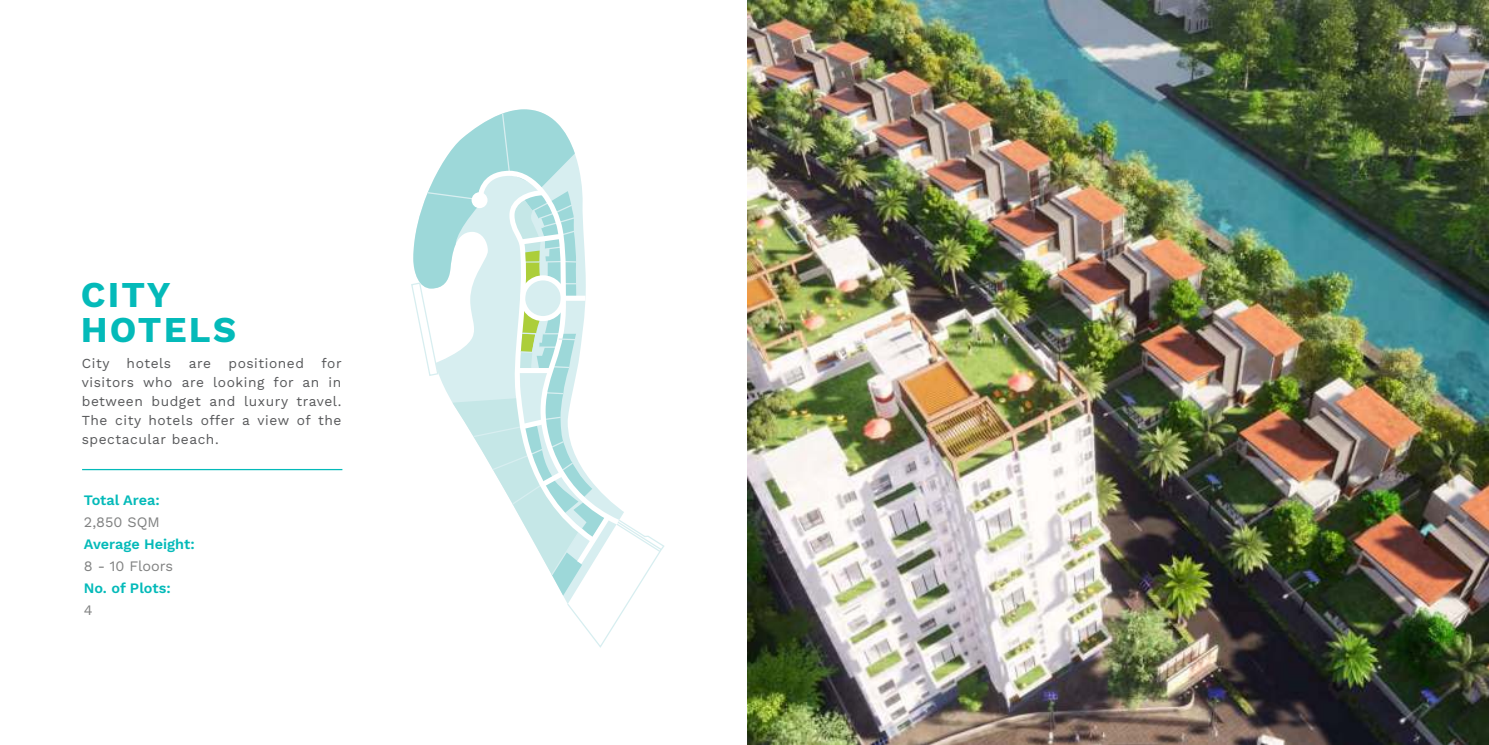
<style>
.page{position:relative;width:1489px;height:745px;background:#fff}
.page>*{position:absolute;margin:0;border:0;box-sizing:border-box;transform-origin:0 0}
.t1{font:700 36.38px/34.5px "Work Sans";letter-spacing:.06em;color:#04bab9}
.t2{font:600 14.5px "Work Sans";color:#04bab9}
.t3{font:14.5px "Work Sans";color:#808181}
.t4{font:13.75px/19.1px "Work Sans";letter-spacing:.04em;color:#57585a;text-align:justify}
</style>
<div class="page">
<svg style="left:411px;top:109px;width:254px;height:539px"></svg>
<hr style="left:82px;top:468px;width:260px;height:2px;background:#04bab9">
<img style="left:748px;top:0;width:740px;height:744px">
<h1 class="t1" style="left:81px;top:277px;width:157px">CITY<br>HOTELS</h1>
<p class="t4" style="left:82px;top:354px;width:91px">City hotels</p>
<p class="t4" style="left:189px;top:354px;width:24px">are</p>
<p class="t4" style="left:228px;top:354px;width:77px">positioned</p>
<p class="t4" style="left:82px;top:354px;width:261px;text-indent:240px">for visitors who are looking for an in between budget and luxury travel.<br>The city hotels offer a view of the spectacular beach.</p>
<p class="t2" style="left:84px;top:494px;width:77px">Total Area:</p>
<p class="t3" style="left:84px;top:510px;width:77px">2,850 SQM</p>
<p class="t2" style="left:84px;top:538px;width:112px">Average Height:</p>
<p class="t3" style="left:84px;top:559px;width:91px">8 - 10 Floors</p>
<p class="t2" style="left:84px;top:581px;width:88px">No. of Plots:</p>
<p class="t3" style="left:84px;top:598px;width:10px">4</p>
</div>
